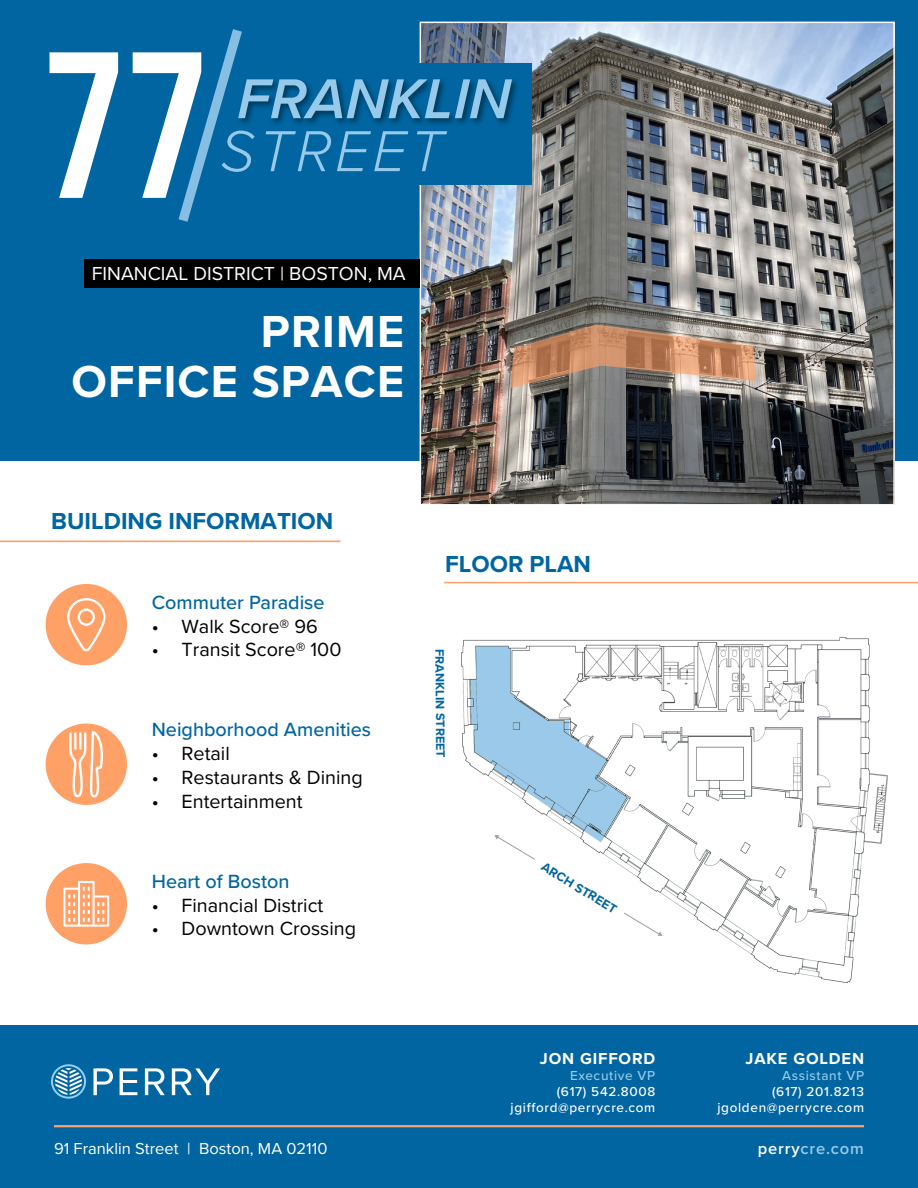
<style>
.page{position:relative;width:918px;height:1188px;background:#fff}
.page>*{position:absolute;margin:0;border:0;box-sizing:border-box;transform-origin:0 0}
.t1{font:207.9px "Bebas Neue";color:#fff}
.t2{font:italic 300 59.85px "Proxima Nova";letter-spacing:.06em;color:#97c9eb}
.t3{font:italic 600 58.2px "Proxima Nova";color:#97c9eb}
.t4{font:700 46.5px "Proxima Nova";letter-spacing:.025em;color:#fff}
.t5{font:700 24px "Proxima Nova";color:#0065a0}
.t6{font:19.8px "Proxima Nova";color:#000}
.t7{font:500 19.8px "Proxima Nova";color:#0065a0}
.t8{font:19.5px "Proxima Nova";color:#fff}
.t9{font:16.5px "Proxima Nova";color:#fff}
.t10{font:700 16.5px "Proxima Nova";letter-spacing:.05em;color:#fff}
.t11{font:600 16.5px "Proxima Nova";letter-spacing:.05em;color:#97c9eb}
.t12{font:500 13.5px "Proxima Nova";letter-spacing:.05em;color:#fff}
.t13{font:500 13.5px "Proxima Nova";letter-spacing:.05em;color:#97c9eb}
.t14{font:700 13.05px "Proxima Nova";color:#0065a0}
.t15{font:700 12.6px "Proxima Nova";letter-spacing:-.01em;color:#0065a0}
.s1{color:#fff}
</style>
<div class="page">
<div style="left:0;top:1025px;width:918px;height:163px;background:#0065a0"></div>
<hr style="left:54px;top:1125px;width:810px;height:2px;background:#ffa067">
<svg style="left:51px;top:1064px;width:35px;height:35px"></svg>
<svg style="left:93px;top:1068px;width:20px;height:27px"></svg>
<svg style="left:120px;top:1068px;width:17px;height:27px"></svg>
<svg style="left:145px;top:1068px;width:20px;height:27px"></svg>
<svg style="left:172px;top:1068px;width:48px;height:27px"></svg>
<img style="left:461px;top:637px;width:427px;height:346px">
<svg style="left:494px;top:835px;width:42px;height:25px"></svg>
<svg style="left:623px;top:912px;width:40px;height:24px"></svg>
<div style="left:0;top:0;width:918px;height:460px;background:#0065a0"></div>
<hr style="left:0;top:540px;width:340px;height:2px;background:#ffa067">
<div style="left:45px;top:583px;width:83px;height:83px;background:#ffa067;border-radius:50%"></div>
<div style="left:44px;top:582px;width:85px;height:85px;border:2px solid #fff;border-radius:50%"></div>
<svg style="left:67px;top:598px;width:38px;height:53px"></svg>
<div style="left:45px;top:723px;width:83px;height:83px;background:#ffa067;border-radius:50%"></div>
<div style="left:44px;top:722px;width:85px;height:85px;border:2px solid #fff;border-radius:50%"></div>
<svg style="left:69px;top:731px;width:34px;height:67px"></svg>
<div style="left:45px;top:862px;width:83px;height:83px;background:#ffa067;border-radius:50%"></div>
<div style="left:44px;top:861px;width:85px;height:85px;border:2px solid #fff;border-radius:50%"></div>
<svg style="left:63px;top:881px;width:46px;height:46px"></svg>
<img style="left:423px;top:25px;width:469px;height:478px">
<div style="left:420px;top:22px;width:475px;height:484px;border:2px solid #fff"></div>
<svg style="left:179px;top:29px;width:63px;height:193px"></svg>
<div style="left:397px;top:63px;width:135px;height:121px;background:#0065a0"></div>
<div style="left:237px;top:77px;width:284px;height:50px;background:#000;opacity:.45"></div>
<div style="left:84px;top:259px;width:336px;height:28px;background:#000"></div>
<hr style="left:444px;top:582px;width:474px;height:1px;background:#ffa067">
<svg style="left:510px;top:325px;width:246px;height:63px;background:#b08970"></svg>
<p class="t1" style="left:42px;top:8px;width:168px">77</p>
<p class="t3" style="left:237px;top:55px;width:275px">FRANKLIN</p>
<p class="t2" style="left:220px;top:104px;width:225px">STREET</p>
<p class="t8" style="left:92px;top:259px;width:315px">FINANCIAL DISTRICT | BOSTON, MA</p>
<p class="t4" style="left:261px;top:297px;width:145px">PRIME</p>
<p class="t4" style="left:72px;top:346px;width:334px">OFFICE SPACE</p>
<p class="t5" style="left:51px;top:503px;width:284px">BUILDING INFORMATION</p>
<p class="t7" style="left:152px;top:587px;width:174px">Commuter Paradise</p>
<p class="t6" style="left:152px;top:611px;width:168px">• Walk Score® 96</p>
<p class="t6" style="left:152px;top:634px;width:191px">• Transit Score® 100</p>
<p class="t7" style="left:152px;top:715px;width:221px">Neighborhood Amenities</p>
<p class="t6" style="left:152px;top:738px;width:80px">• Retail</p>
<p class="t6" style="left:152px;top:762px;width:213px">• Restaurants &amp; Dining</p>
<p class="t6" style="left:152px;top:786px;width:152px">• Entertainment</p>
<p class="t7" style="left:152px;top:866px;width:139px">Heart of Boston</p>
<p class="t6" style="left:152px;top:890px;width:173px">• Financial District</p>
<p class="t6" style="left:152px;top:913px;width:206px">• Downtown Crossing</p>
<p class="t5" style="left:445px;top:546px;width:147px">FLOOR PLAN</p>
<p class="t15" style="left:450px;top:649px;width:110px;rotate:90deg">FRANKLIN STREET</p>
<p class="t14" style="left:548px;top:857px;width:87px;rotate:31deg">ARCH STREET</p>
<p class="t10" style="left:540px;top:1046px;width:117px">JON GIFFORD</p>
<p class="t13" style="left:570px;top:1065px;width:87px">Executive VP</p>
<p class="t12" style="left:557px;top:1082px;width:100px">(617) 542.8008</p>
<p class="t12" style="left:511px;top:1098px;width:146px">jgifford@perrycre.com</p>
<p class="t10" style="left:746px;top:1046px;width:120px">JAKE GOLDEN</p>
<p class="t13" style="left:782px;top:1065px;width:84px">Assistant VP</p>
<p class="t12" style="left:772px;top:1082px;width:94px">(617) 201.8213</p>
<p class="t12" style="left:717px;top:1098px;width:148px">jgolden@perrycre.com</p>
<p class="t9" style="left:54px;top:1136px;width:275px">91 Franklin Street | Boston, MA 02110</p>
<p class="t11" style="left:758px;top:1136px;width:108px"><span class="s1">perry</span>cre.com</p>
</div>
